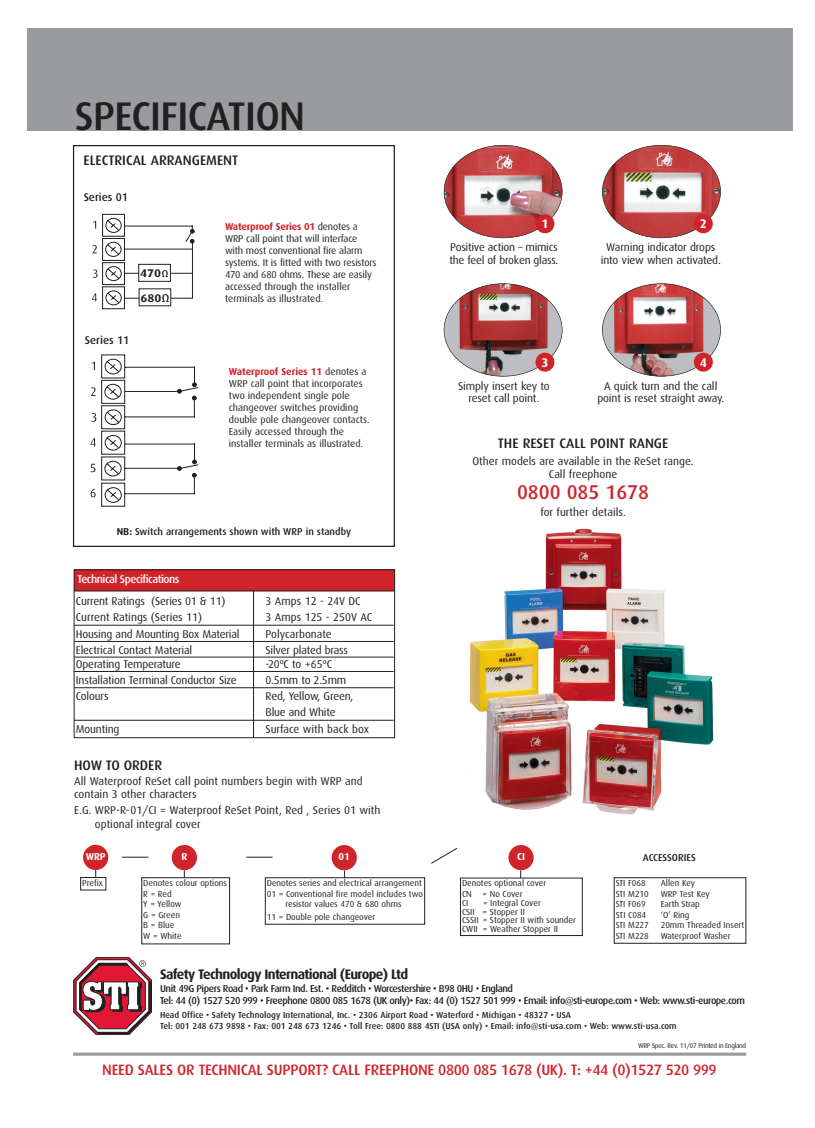
<style>
.page{position:relative;width:815px;height:1128px;background:#fff}
.page>*{position:absolute;margin:0;border:0;box-sizing:border-box;transform-origin:0 0}
.t1{font:500 40px "Dax";letter-spacing:-.015em;color:#231f20}
.t2{font:500 20px "Dax";color:#d1232a}
.t3{font:500 15px "Dax";letter-spacing:-.015em;color:#d1232a}
.t4{font:500 13.75px "Dax";color:#231f20}
.t5{font:700 13.75px "Dax";letter-spacing:-.045em;color:#231f20}
.t6{font:700 12.5px "Dax";color:#fff}
.t7{font:11.25px/12.5px "Dax";letter-spacing:-.01em;color:#231f20;text-align:center}
.t8{font:500 11.25px "Dax";letter-spacing:-.045em;color:#fff}
.t9{font:500 11.25px "Dax";color:#231f20}
.t10{font:700 11.12px "Dax";color:#231f20;scale:1.11 1}
.t11{font:10px/12px "Dax";color:#231f20}
.t12{font:500 10px/12px "Dax";letter-spacing:-.045em;color:#231f20}
.t13{font:500 10px "Dax";color:#231f20}
.t14{font:700 10px "Dax";color:#fff}
.t15{font:8.75px/10.5px "Dax";color:#231f20}
.t16{font:500 8.75px/10.5px "Dax";color:#231f20}
.t17{font:6.88px "Dax";letter-spacing:-.04em;color:#231f20}
.s1{font-weight:700;color:#d1232a}
.s2{font-weight:700}
</style>
<div class="page">
<img style="left:469px;top:528px;width:245px;height:287px">
<hr style="left:73px;top:1052px;width:673px;height:3px;background:#999b9e">
<div style="left:27px;top:28px;width:765px;height:103px;background:#999b9e"></div>
<div style="left:73px;top:145px;width:322px;height:402px;border:1px solid #231f20"></div>
<svg style="left:92px;top:213px;width:103px;height:96px"></svg>
<hr style="left:192px;top:240px;width:1px;height:58px;background:#231f20">
<div style="left:83px;top:844px;width:25px;height:26px;background:#d1232a;border-radius:50%"></div>
<div style="left:172px;top:844px;width:25px;height:26px;background:#d1232a;border-radius:50%"></div>
<div style="left:80px;top:877px;width:26px;height:13px;border:1px solid #231f20"></div>
<div style="left:141px;top:877px;width:89px;height:67px;border:1px solid #231f20"></div>
<div style="left:332px;top:845px;width:25px;height:25px;background:#d1232a;border-radius:50%"></div>
<div style="left:508px;top:845px;width:26px;height:25px;background:#d1232a;border-radius:50%"></div>
<div style="left:265px;top:877px;width:160px;height:47px;border:1px solid #231f20"></div>
<div style="left:460px;top:877px;width:123px;height:58px;border:1px solid #231f20"></div>
<svg style="left:122px;top:856px;width:26px;height:1px"></svg>
<svg style="left:246px;top:856px;width:27px;height:1px"></svg>
<svg style="left:431px;top:848px;width:27px;height:16px"></svg>
<div style="left:74px;top:569px;width:321px;height:21px;background:#d1232a"></div>
<div style="left:74px;top:569px;width:321px;height:169px;border:1px solid #231f20"></div>
<hr style="left:74px;top:625px;width:320px;height:1px;background:#231f20">
<hr style="left:74px;top:641px;width:320px;height:1px;background:#231f20">
<hr style="left:74px;top:656px;width:320px;height:1px;background:#231f20">
<hr style="left:74px;top:671px;width:320px;height:1px;background:#231f20">
<hr style="left:74px;top:687px;width:320px;height:1px;background:#231f20">
<hr style="left:74px;top:720px;width:320px;height:1px;background:#231f20">
<hr style="left:253px;top:591px;width:1px;height:146px;background:#231f20">
<hr style="left:74px;top:590px;width:321px;height:1px;background:#231f20">
<div style="left:614px;top:877px;width:132px;height:66px;border:1px solid #231f20"></div>
<img style="left:444px;top:145px;width:118px;height:93px;border-radius:50%">
<div style="left:535px;top:214px;width:19px;height:19px;background:#d1232a;border-radius:50%"></div>
<img style="left:602px;top:145px;width:119px;height:93px;border-radius:50%">
<div style="left:694px;top:214px;width:19px;height:19px;background:#d1232a;border-radius:50%"></div>
<div style="left:444px;top:284px;width:118px;height:92px;background:#bdbec1;border-radius:50%"></div>
<img style="left:452px;top:285px;width:102px;height:91px">
<div style="left:535px;top:352px;width:19px;height:19px;background:#d1232a;border-radius:50%"></div>
<div style="left:602px;top:284px;width:119px;height:92px;background:#bdbec1;border-radius:50%"></div>
<img style="left:608px;top:284px;width:102px;height:92px">
<div style="left:694px;top:352px;width:19px;height:19px;background:#d1232a;border-radius:50%"></div>
<svg style="left:90px;top:354px;width:108px;height:152px"></svg>
<svg style="left:74px;top:957px;width:78px;height:77px"></svg>
<h1 class="t1" style="left:75px;top:99px;width:232px">SPECIFICATION</h1>
<p class="t4" style="left:84px;top:154px;width:156px">ELECTRICAL ARRANGEMENT</p>
<p class="t9" style="left:84px;top:192px;width:46px">Series 01</p>
<p class="t10" style="left:140px;top:269px;width:20px">470</p>
<p class="t10" style="left:141px;top:294px;width:20px">680</p>
<p class="t9" style="left:85px;top:335px;width:46px">Series 11</p>
<p class="t11" style="left:225px;top:221px;width:153px"><span class="s1">Waterproof Series 01</span> denotes a WRP call point that will interface with most conventional fire alarm systems. It is fitted with two resistors 470 and 680 ohms. These are easily accessed through the installer terminals as illustrated.</p>
<p class="t11" style="left:229px;top:366px;width:142px"><span class="s1">Waterproof Series 11</span> denotes a<br>WRP call point that incorporates two independent single pole changeover switches providing double pole changeover contacts.<br>Easily accessed through the installer terminals as illustrated.</p>
<p class="t13" style="left:117px;top:527px;width:236px"><span class="s2">NB:</span> Switch arrangements shown with WRP in standby</p>
<p class="t8" style="left:77px;top:574px;width:104px">Technical Specifications</p>
<p class="t7" style="left:76px;top:595px;width:151px">Current Ratings (Series 01 &amp; 11)</p>
<p class="t7" style="left:266px;top:595px;width:97px">3 Amps 12 - 24V DC</p>
<p class="t7" style="left:76px;top:612px;width:128px">Current Ratings (Series 11)</p>
<p class="t7" style="left:266px;top:612px;width:108px">3 Amps 125 - 250V AC</p>
<p class="t7" style="left:76px;top:628px;width:165px">Housing and Mounting Box Material</p>
<p class="t7" style="left:266px;top:628px;width:68px">Polycarbonate</p>
<p class="t7" style="left:76px;top:644px;width:118px">Electrical Contact Material</p>
<p class="t7" style="left:266px;top:644px;width:84px">Silver plated brass</p>
<p class="t7" style="left:76px;top:658px;width:106px">Operating Temperature</p>
<p class="t7" style="left:266px;top:658px;width:68px">-20ºC to +65ºC</p>
<p class="t7" style="left:76px;top:674px;width:162px">Installation Terminal Conductor Size</p>
<p class="t7" style="left:266px;top:674px;width:82px">0.5mm to 2.5mm</p>
<p class="t7" style="left:76px;top:690px;width:34px">Colours</p>
<p class="t7" style="left:266px;top:688px;width:89px;line-height:16.2px;text-align:left">Red, Yellow, Green,<br>Blue and White</p>
<p class="t7" style="left:76px;top:723px;width:45px">Mounting</p>
<p class="t7" style="left:266px;top:723px;width:105px">Surface with back box</p>
<p class="t6" style="left:541px;top:219px;width:9px">1</p>
<p class="t7" style="left:449px;top:242px;width:111px;text-align:left">Positive action – mimics the feel of broken glass.</p>
<p class="t6" style="left:541px;top:357px;width:9px">3</p>
<p class="t7" style="left:458px;top:380px;width:93px">Simply insert key to reset call point.</p>
<p class="t6" style="left:700px;top:219px;width:9px">2</p>
<p class="t7" style="left:601px;top:242px;width:122px">Warning indicator drops into view when activated.</p>
<p class="t6" style="left:700px;top:357px;width:9px">4</p>
<p class="t7" style="left:597px;top:380px;width:128px">A quick turn and the call point is reset straight away.</p>
<p class="t4" style="left:498px;top:437px;width:172px">THE RESET CALL POINT RANGE</p>
<p class="t7" style="left:472px;top:455px;width:223px;line-height:13.5px">Other models are available in the ReSet range.<br>Call freephone</p>
<h2 class="t2" style="left:517px;top:483px;width:134px">0800 085 1678</h2>
<p class="t7" style="left:540px;top:506px;width:87px">for further details.</p>
<p class="t4" style="left:74px;top:759px;width:90px">HOW TO ORDER</p>
<p class="t7" style="left:74px;top:774px;width:290px;line-height:13.5px;text-align:left">All Waterproof ReSet call point numbers begin with WRP and contain 3 other characters</p>
<p class="t7" style="left:95px;top:804px;width:287px;line-height:13.5px;text-align:left;text-indent:-21px">E.G. WRP-R-01/CI = Waterproof ReSet Point, Red , Series 01 with optional integral cover</p>
<p class="t14" style="left:86px;top:852px;width:22px">WRP</p>
<p class="t14" style="left:181px;top:852px;width:7px">R</p>
<p class="t15" style="left:82px;top:878px;width:22px">Prefix</p>
<p class="t15" style="left:143px;top:878px;width:85px">Denotes colour options<br>R = Red<br>Y = Yellow<br>G = Green<br>B = Blue<br>W = White</p>
<p class="t14" style="left:339px;top:852px;width:13px">01</p>
<p class="t14" style="left:517px;top:852px;width:9px">CI</p>
<p class="t15" style="left:267px;top:878px;width:158px;text-align:center">Denotes series and electrical arrangement<br>01 = Conventional fire model includes two resistor values 470 &amp; 680 ohms</p>
<p class="t15" style="left:267px;top:911px;width:110px">11 = Double pole changeover</p>
<p class="t15" style="left:462px;top:878px;width:86px">Denotes optional cover<br>CN = No Cover</p>
<p class="t15" style="left:462px;top:897px;width:8px">CI</p>
<p class="t15" style="left:462px;top:898px;width:115px;line-height:8.8px;text-indent:21px">= Integral Cover<br>CSII = Stopper II<br>CSSII = Stopper II with sounder<br>CWII = Weather Stopper II</p>
<p class="t13" style="left:643px;top:853px;width:54px">ACCESSORIES</p>
<p class="t15" style="left:616px;top:878px;width:32px">STI F068</p>
<p class="t15" style="left:661px;top:878px;width:36px">Allen Key</p>
<p class="t15" style="left:616px;top:888px;width:35px">STI M210</p>
<p class="t15" style="left:661px;top:888px;width:51px">WRP Test Key</p>
<p class="t15" style="left:616px;top:899px;width:32px">STI F069</p>
<p class="t15" style="left:661px;top:899px;width:41px">Earth Strap</p>
<p class="t15" style="left:616px;top:909px;width:32px">STI C084</p>
<p class="t15" style="left:661px;top:909px;width:30px">‘O’ Ring</p>
<p class="t15" style="left:616px;top:920px;width:35px">STI M227</p>
<p class="t15" style="left:661px;top:920px;width:85px">20mm Threaded Insert</p>
<p class="t15" style="left:616px;top:930px;width:35px">STI M228</p>
<p class="t15" style="left:661px;top:930px;width:71px">Waterproof Washer</p>
<p class="t5" style="left:160px;top:967px;width:250px">Safety Technology International (Europe) Ltd</p>
<p class="t12" style="left:160px;top:983px;width:587px">Unit 49G Pipers Road • Park Farm Ind. Est. • Redditch • Worcestershire • B98 0HU • England<br>Tel: 44 (0) 1527 520 999 • Freephone 0800 085 1678 (UK only)• Fax: 44 (0) 1527 501 999 • Email: info@sti-europe.com • Web: www.sti-europe.com</p>
<p class="t16" style="left:160px;top:1010px;width:518px">Head Office • Safety Technology International, Inc. • 2306 Airport Road • Waterford • Michigan • 48327 • USA<br>Tel: 001 248 673 9898 • Fax: 001 248 673 1246 • Toll Free: 0800 888 4STI (USA only) • Email: info@sti-usa.com • Web: www.sti-usa.com</p>
<p class="t17" style="left:638px;top:1042px;width:110px">WRP Spec. Rev. 11/07 Printed in England</p>
<h3 class="t3" style="left:102px;top:1063px;width:616px">NEED SALES OR TECHNICAL SUPPORT? CALL FREEPHONE 0800 085 1678 (UK). T: +44 (0)1527 520 999</h3>
</div>
